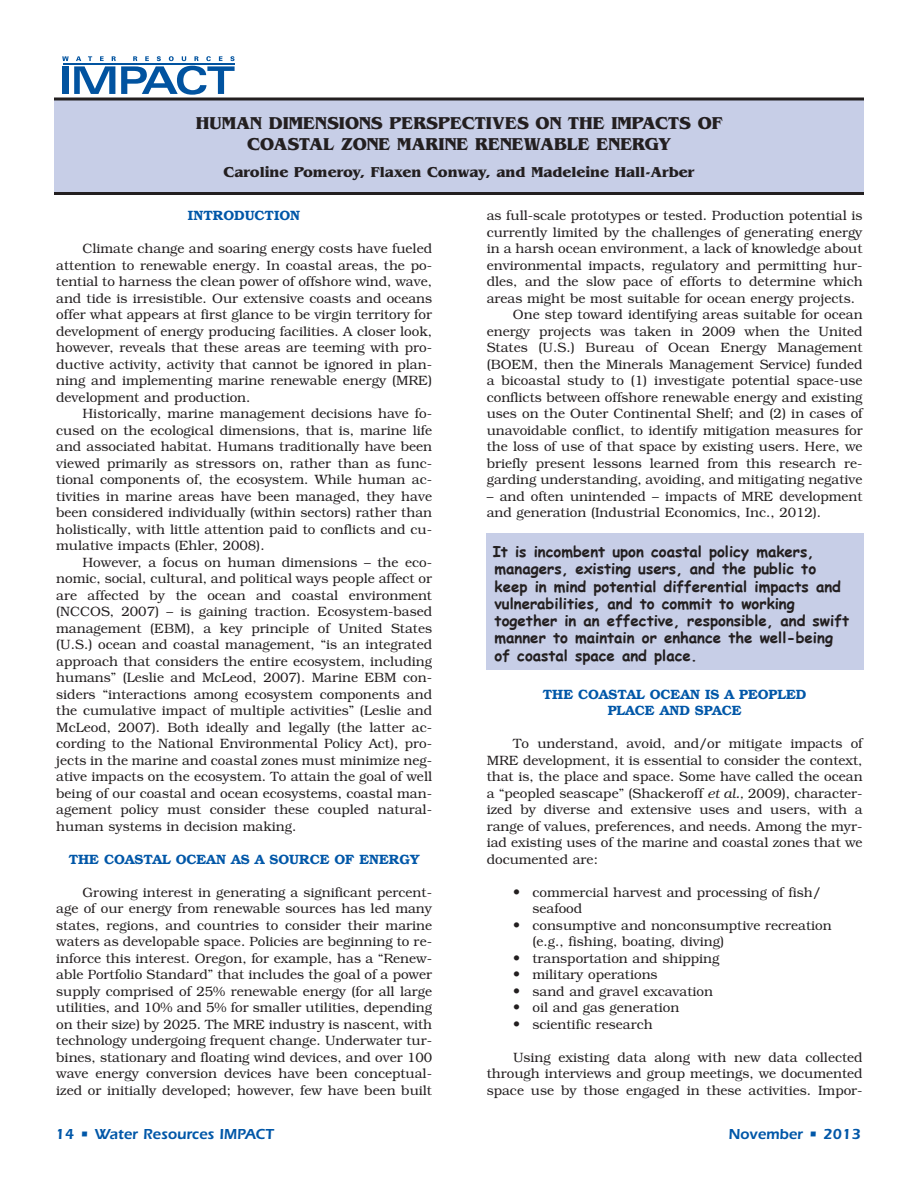
<style>
.page{position:relative;width:918px;height:1188px;background:#fff}
.page>*{position:absolute;margin:0;border:0;box-sizing:border-box;transform-origin:0 0}
.t1{font:700 18px/21px "Benguiat";color:#231f20;text-align:center}
.t2{font:700 15px/17.2px "Comic Sans MS";color:#231f20}
.t3{font:700 15px "Benguiat";color:#231f20}
.t4{font:600 15px "Itc Eras";color:#0157a8}
.t5{font:300 13.5px/16.5px "Bookman";color:#231f20;text-align:justify}
.t6{font:600 13.5px/16.5px "Bookman";color:#0157a8;text-align:center}
.s1{font-style:italic}
.s2{font-size:15px}
</style>
<div class="page">
<div style="left:54px;top:100px;width:810px;height:94px;background:#c7cee7"></div>
<hr style="left:54px;top:98px;width:810px;height:2px;background:#231f20">
<hr style="left:54px;top:192px;width:810px;height:3px;background:#231f20">
<div style="left:486px;top:534px;width:378px;height:136px;background:#c7cee7"></div>
<svg style="left:62px;top:56px;width:173px;height:39px"></svg>
<h1 class="t1" style="left:196px;top:114px;width:528px">HUMAN DIMENSIONS PERSPECTIVES ON THE IMPACTS OF<br>COASTAL ZONE MARINE RENEWABLE ENERGY</h1>
<p class="t3" style="left:224px;top:166px;width:472px">Caroline Pomeroy, Flaxen Conway, and Madeleine Hall-Arber</p>
<p class="t6" style="left:188px;top:208px;width:114px">INTRODUCTION</p>
<p class="t5" style="left:56px;top:241px;width:377px;text-indent:26px">Climate change and soaring energy costs have fueled attention to renewable energy. In coastal areas, the po&shy;tential to harness the clean power of offshore wind, wave, and tide is irresistible. Our extensive coasts and oceans offer what appears at first glance to be virgin territory for development of energy producing facilities. A closer look, however, reveals that these areas are teeming with pro&shy;ductive activity, activity that cannot be ignored in plan&shy;ning and implementing marine renewable energy (MRE) development and production.</p>
<p class="t5" style="left:56px;top:405px;width:377px;text-indent:26px">Historically, marine management decisions have fo&shy;cused on the ecological dimensions, that is, marine life and associated habitat. Humans traditionally have been viewed primarily as stressors on, rather than as func&shy;tional components of, the ecosystem. While human ac&shy;tivities in marine areas have been managed, they have been considered individually (within sectors) rather than holistically, with little attention paid to conflicts and cu&shy;mulative impacts (Ehler, 2008).</p>
<p class="t5" style="left:56px;top:554px;width:377px;text-indent:26px">However, a focus on human dimensions – the eco&shy;nomic, social, cultural, and political ways people affect or are affected by the ocean and coastal environment (NCCOS, 2007) – is gaining traction. Ecosystem-based management (EBM), a key principle of United States (U.S.) ocean and coastal management, “is an integrated approach that considers the entire ecosystem, including humans” (Leslie and McLeod, 2007). Marine EBM con&shy;siders “interactions among ecosystem components and the cumulative impact of multiple activities” (Leslie and McLeod, 2007). Both ideally and legally (the latter ac&shy;cording to the National Environmental Policy Act), pro&shy;jects in the marine and coastal zones must minimize neg&shy;ative impacts on the ecosystem. To attain the goal of well being of our coastal and ocean ecosystems, coastal man&shy;agement policy must consider these coupled natural&shy;human systems in decision making.</p>
<p class="t6" style="left:69px;top:851px;width:352px">THE COASTAL OCEAN AS A SOURCE OF ENERGY</p>
<p class="t5" style="left:56px;top:884px;width:377px;text-indent:26px">Growing interest in generating a significant percent&shy;age of our energy from renewable sources has led many states, regions, and countries to consider their marine waters as developable space. Policies are beginning to re&shy;inforce this interest. Oregon, for example, has a “Renew&shy;able Portfolio Standard” that includes the goal of a power supply comprised of 25% renewable energy (for all large utilities, and 10% and 5% for smaller utilities, depending on their size) by 2025. The MRE industry is nascent, with technology undergoing frequent change. Underwater tur&shy;bines, stationary and floating wind devices, and over 100 wave energy conversion devices have been conceptual&shy;ized or initially developed; however, few have been built</p>
<p class="t5" style="left:487px;top:207px;width:377px">as full-scale prototypes or tested. Production potential is</p>
<p class="t5" style="left:487px;top:224px;width:377px">currently limited by the challenges of generating energy</p>
<p class="t5" style="left:487px;top:240px;width:377px">in a harsh ocean environment, a lack of knowledge about</p>
<p class="t5" style="left:487px;top:257px;width:377px">environmental impacts, regulatory and permitting hur-</p>
<p class="t5" style="left:487px;top:273px;width:377px">dles, and the slow pace of efforts to determine which</p>
<p class="t5" style="left:487px;top:290px;width:370px">areas might be most suitable for ocean energy projects.</p>
<p class="t5" style="left:513px;top:306px;width:351px">One step toward identifying areas suitable for ocean</p>
<p class="t5" style="left:487px;top:323px;width:377px">energy projects was taken in 2009 when the United</p>
<p class="t5" style="left:487px;top:339px;width:377px">States (U.S.) Bureau of Ocean Energy Management</p>
<p class="t5" style="left:487px;top:356px;width:377px">(BOEM, then the Minerals Management Service) funded</p>
<p class="t5" style="left:487px;top:372px;width:377px">a bicoastal study to (1) investigate potential space-use</p>
<p class="t5" style="left:487px;top:389px;width:377px">conflicts between offshore renewable energy and existing</p>
<p class="t5" style="left:487px;top:405px;width:377px">uses on the Outer Continental Shelf; and (2) in cases of</p>
<p class="t5" style="left:487px;top:422px;width:377px">unavoidable conflict, to identify mitigation measures for</p>
<p class="t5" style="left:487px;top:438px;width:377px">the loss of use of that space by existing users. Here, we</p>
<p class="t5" style="left:487px;top:455px;width:377px">briefly present lessons learned from this research re-</p>
<p class="t5" style="left:487px;top:471px;width:377px">garding understanding, avoiding, and mitigating negative</p>
<p class="t5" style="left:487px;top:488px;width:377px">– and often unintended – impacts of MRE development and generation (Industrial Economics, Inc., 2012).</p>
<p class="t2" style="left:493px;top:542px;width:358px">It is incombent upon coastal policy makers, managers, existing users, and the public to keep in mind potential differential impacts and vulnerabilities, and to commit to working together in an effective, responsible, and swift manner to maintain or enhance the well-being of coastal space and place.</p>
<p class="t6" style="left:543px;top:686px;width:265px">THE COASTAL OCEAN IS A PEOPLED<br>PLACE AND SPACE</p>
<p class="t5" style="left:487px;top:735px;width:377px;text-indent:26px">To understand, avoid, and/or mitigate impacts of MRE development, it is essential to consider the context, that is, the place and space. Some have called the ocean a “peopled seascape” (Shackeroff <span class="s1">et al.,</span> 2009), character&shy;ized by diverse and extensive uses and users, with a range of values, preferences, and needs. Among the myr&shy;iad existing uses of the marine and coastal zones that we documented are:</p>
<p class="t5" style="left:532px;top:884px;width:290px;text-indent:-20px"><span class="s2">•</span> commercial harvest and processing of fish/ seafood</p>
<p class="t5" style="left:532px;top:917px;width:301px;text-indent:-20px"><span class="s2">•</span> consumptive and nonconsumptive recreation (e.g., fishing, boating, diving)</p>
<p class="t5" style="left:513px;top:950px;width:208px"><span class="s2">•</span> transportation and shipping</p>
<p class="t5" style="left:513px;top:967px;width:146px"><span class="s2">•</span> military operations</p>
<p class="t5" style="left:513px;top:983px;width:202px"><span class="s2">•</span> sand and gravel excavation</p>
<p class="t5" style="left:513px;top:1000px;width:168px"><span class="s2">•</span> oil and gas generation</p>
<p class="t5" style="left:513px;top:1016px;width:141px"><span class="s2">•</span> scientific research</p>
<p class="t5" style="left:487px;top:1049px;width:377px;text-indent:26px">Using existing data along with new data collected through interviews and group meetings, we documented space use by those engaged in these activities. Impor-</p>
<p class="t4" style="left:56px;top:1129px;width:220px">14 • Water Resources IMPACT</p>
<p class="t4" style="left:728px;top:1129px;width:134px">November • 2013</p>
</div>
